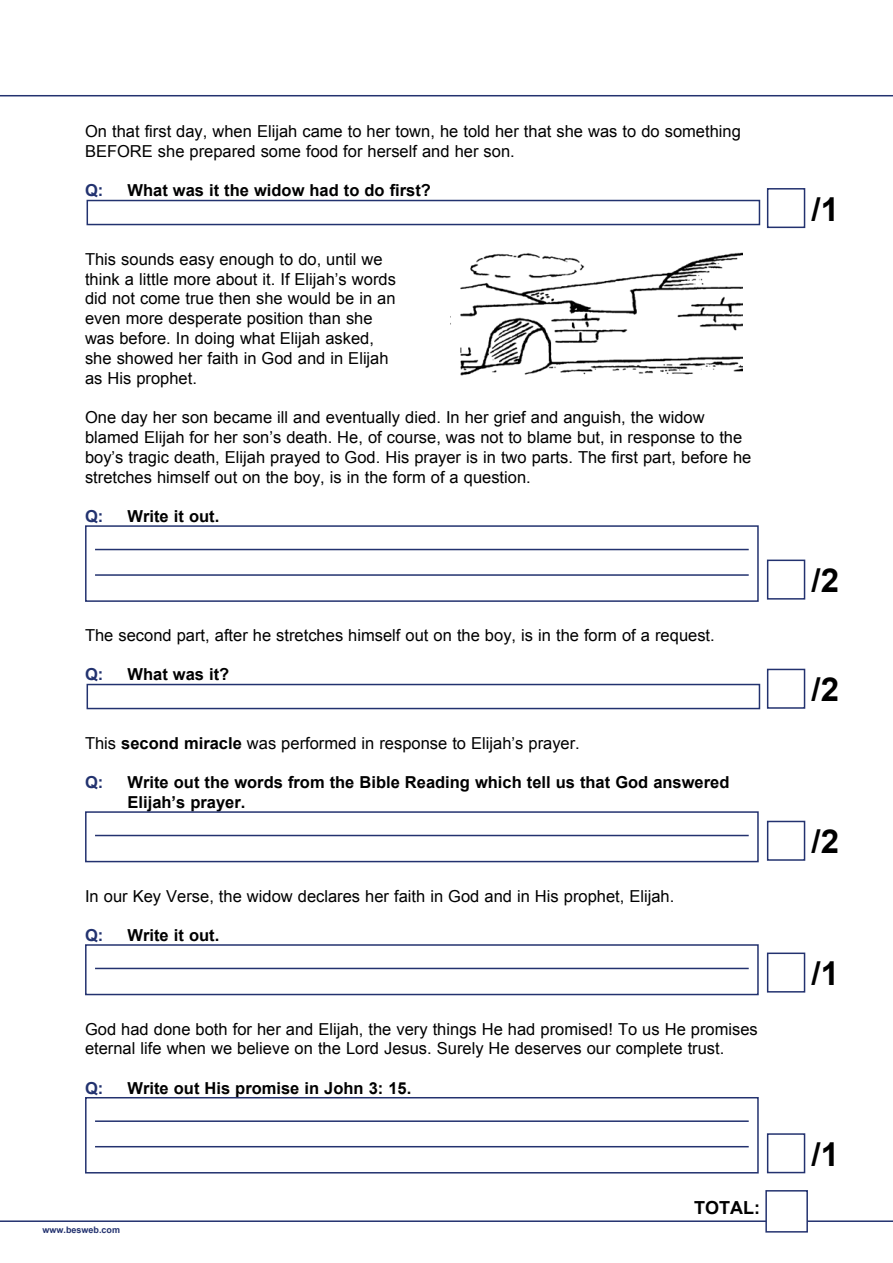
<style>
.page{position:relative;width:893px;height:1263px;background:#fff}
.page>*{position:absolute;margin:0;border:0;box-sizing:border-box;transform-origin:0 0}
.t1{font:700 33px "Arial";color:#000}
.t2{font:700 18px "Arial";color:#000}
.t3{font:16.5px/19.8px "Arial";color:#000}
.t4{font:700 16.5px/19.8px "Arial";color:#000}
.t5{font:700 16.5px "Arial";color:#22326f}
.t6{font:700 9px "Arial";color:#23326f}
.s1{font-weight:700}
</style>
<div class="page">
<hr style="left:0;top:95px;width:893px;height:1px;background:#23326f">
<hr style="left:0;top:1220px;width:893px;height:2px;background:#23326f">
<div style="left:765px;top:1190px;width:43px;height:42px;background:#fff;border:2px solid #23326f"></div>
<div style="left:767px;top:560px;width:38px;height:40px;background:#fff;border:2px solid #23326f"></div>
<div style="left:767px;top:188px;width:38px;height:40px;background:#fff;border:2px solid #23326f"></div>
<div style="left:767px;top:669px;width:38px;height:40px;background:#fff;border:2px solid #23326f"></div>
<div style="left:767px;top:821px;width:38px;height:40px;background:#fff;border:2px solid #23326f"></div>
<div style="left:87px;top:200px;width:673px;height:25px;background:#fff;border:2px solid #22326f"></div>
<hr style="left:95px;top:549px;width:654px;height:1px;background:#23326f">
<hr style="left:95px;top:574px;width:654px;height:2px;background:#23326f">
<div style="left:85px;top:525px;width:674px;height:77px;border:2px solid #23326f"></div>
<div style="left:87px;top:684px;width:673px;height:25px;background:#fff;border:2px solid #22326f"></div>
<hr style="left:95px;top:835px;width:654px;height:1px;background:#23326f">
<div style="left:85px;top:811px;width:674px;height:51px;border:2px solid #23326f"></div>
<hr style="left:95px;top:968px;width:654px;height:1px;background:#23326f">
<div style="left:85px;top:944px;width:674px;height:51px;border:2px solid #23326f"></div>
<hr style="left:95px;top:1120px;width:654px;height:2px;background:#23326f">
<hr style="left:95px;top:1146px;width:654px;height:1px;background:#23326f">
<div style="left:85px;top:1097px;width:674px;height:76px;border:2px solid #23326f"></div>
<img style="left:460px;top:252px;width:283px;height:124px">
<div style="left:767px;top:952px;width:38px;height:40px;background:#fff;border:2px solid #23326f"></div>
<div style="left:767px;top:1133px;width:38px;height:40px;background:#fff;border:2px solid #23326f"></div>
<p class="t3" style="left:85px;top:122px;width:657px">On that first day, when Elijah came to her town, he told her that she was to do something<br>BEFORE she prepared some food for herself and her son.</p>
<p class="t5" style="left:85px;top:180px;width:20px">Q:</p>
<p class="t4" style="left:128px;top:181px;width:305px">What was it the widow had to do first?</p>
<p class="t3" style="left:85px;top:249px;width:312px">This sounds easy enough to do, until we think a little more about it. If Elijah’s words did not come true then she would be in an even more desperate position than she was before. In doing what Elijah asked, she showed her faith in God and in Elijah as His prophet.</p>
<p class="t3" style="left:85px;top:408px;width:668px">One day her son became ill and eventually died. In her grief and anguish, the widow blamed Elijah for her son’s death. He, of course, was not to blame but, in response to the boy’s tragic death, Elijah prayed to God. His prayer is in two parts. The first part, before he stretches himself out on the boy, is in the form of a question.</p>
<p class="t5" style="left:85px;top:505px;width:20px">Q:</p>
<p class="t4" style="left:128px;top:507px;width:93px">Write it out.</p>
<p class="t3" style="left:85px;top:626px;width:631px">The second part, after he stretches himself out on the boy, is in the form of a request.</p>
<p class="t5" style="left:85px;top:664px;width:20px">Q:</p>
<p class="t4" style="left:128px;top:665px;width:103px">What was it?</p>
<p class="t3" style="left:85px;top:733px;width:496px">This <span class="s1">second miracle</span> was performed in response to Elijah’s prayer.</p>
<p class="t5" style="left:85px;top:771px;width:20px">Q:</p>
<p class="t4" style="left:128px;top:773px;width:603px">Write out the words from the Bible Reading which tell us that God answered<br>Elijah’s prayer.</p>
<p class="t3" style="left:85px;top:886px;width:591px">In our Key Verse, the widow declares her faith in God and in His prophet, Elijah.</p>
<p class="t5" style="left:85px;top:924px;width:20px">Q:</p>
<p class="t4" style="left:128px;top:926px;width:93px">Write it out.</p>
<p class="t3" style="left:85px;top:1019px;width:674px">God had done both for her and Elijah, the very things He had promised! To us He promises eternal life when we believe on the Lord Jesus. Surely He deserves our complete trust.</p>
<p class="t5" style="left:85px;top:1077px;width:20px">Q:</p>
<p class="t4" style="left:128px;top:1078px;width:285px">Write out His promise in John 3: 15.</p>
<p class="t6" style="left:43px;top:1224px;width:79px">www.besweb.com</p>
<p class="t2" style="left:694px;top:1195px;width:67px">TOTAL:</p>
<h1 class="t1" style="left:811px;top:187px;width:29px">/1</h1>
<h1 class="t1" style="left:811px;top:559px;width:29px">/2</h1>
<h1 class="t1" style="left:811px;top:668px;width:29px">/2</h1>
<h1 class="t1" style="left:811px;top:820px;width:29px">/2</h1>
<h1 class="t1" style="left:811px;top:952px;width:29px">/1</h1>
<h1 class="t1" style="left:811px;top:1132px;width:29px">/1</h1>
</div>
